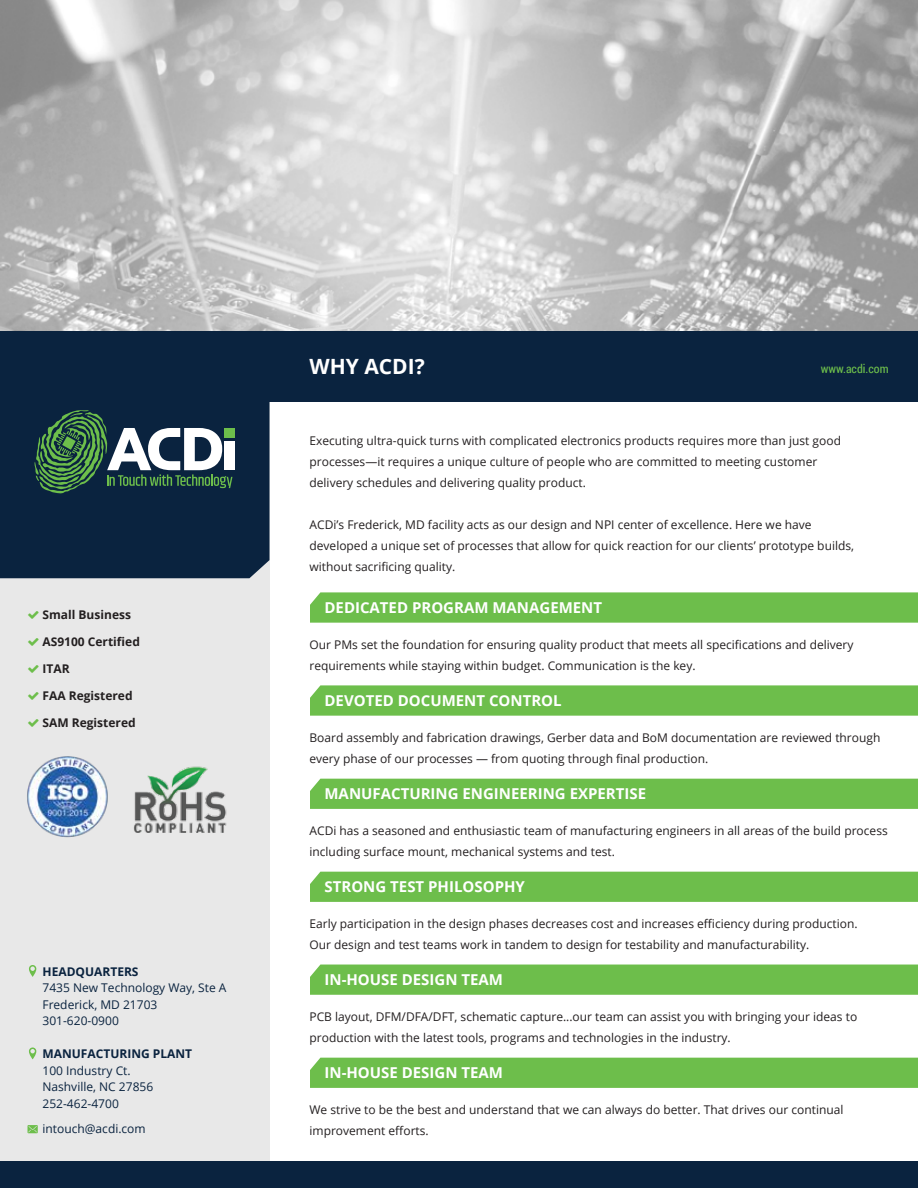
<style>
.page{position:relative;width:918px;height:1188px;background:#fff}
.page>*{position:absolute;margin:0;border:0;box-sizing:border-box;transform-origin:0 0}
.t1{font:700 21px "Open Sans";color:#fff}
.t2{font:700 15px "Open Sans";color:#fff}
.t3{font:12px/21px "Open Sans";color:#231f20}
.t4{font:12px/16.5px "Open Sans";color:#0a233f}
.t5{font:700 12px "Open Sans";color:#231f20}
.t6{font:700 12px "Open Sans";color:#0a233f}
.t7{font:12px "Roboto Condensed";color:#6dbe4b}
</style>
<div class="page">
<img style="left:0;top:0;width:918px;height:331px">
<div style="left:310px;top:1058px;width:608px;height:30px;background:#6dbe4b"></div>
<div style="left:310px;top:965px;width:608px;height:30px;background:#6dbe4b"></div>
<div style="left:310px;top:872px;width:608px;height:30px;background:#6dbe4b"></div>
<div style="left:310px;top:779px;width:608px;height:30px;background:#6dbe4b"></div>
<div style="left:310px;top:685px;width:608px;height:31px;background:#6dbe4b"></div>
<div style="left:310px;top:592px;width:608px;height:31px;background:#6dbe4b"></div>
<div style="left:0;top:342px;width:270px;height:837px;background:#e8e8e8"></div>
<div style="left:0;top:1161px;width:918px;height:27px;background:#0a233f"></div>
<svg style="left:27px;top:965px;width:11px;height:169px"></svg>
<div style="left:0;top:331px;width:918px;height:71px;background:#0a233f"></div>
<div style="left:0;top:402px;width:270px;height:176px;background:#0a233f"></div>
<div style="left:225px;top:428px;width:10px;height:10px;background:#6dbe4b"></div>
<div style="left:225px;top:441px;width:10px;height:29px;background:#fff"></div>
<svg style="left:34px;top:410px;width:198px;height:84px;background:#476663"></svg>
<img style="left:134px;top:766px;width:93px;height:67px">
<img style="left:27px;top:756px;width:81px;height:82px">
<p class="t5" style="left:43px;top:606px;width:90px">Small Business</p>
<p class="t5" style="left:43px;top:633px;width:99px">AS9100 Certified</p>
<p class="t5" style="left:43px;top:660px;width:29px">ITAR</p>
<p class="t5" style="left:43px;top:687px;width:92px">FAA Registered</p>
<p class="t5" style="left:43px;top:714px;width:95px">SAM Registered</p>
<p class="t6" style="left:43px;top:963px;width:98px">HEADQUARTERS</p>
<p class="t4" style="left:43px;top:979px;width:186px">7435 New Technology Way, Ste A<br>Frederick, MD 21703<br>301-620-0900</p>
<p class="t6" style="left:43px;top:1046px;width:151px">MANUFACTURING PLANT</p>
<p class="t4" style="left:43px;top:1062px;width:112px">100 Industry Ct.<br>Nashville, NC 27856<br>252-462-4700</p>
<p class="t4" style="left:43px;top:1120px;width:105px">intouch@acdi.com</p>
<h1 class="t1" style="left:309px;top:352px;width:117px">WHY ACDI?</h1>
<p class="t7" style="left:821px;top:360px;width:69px">www.acdi.com</p>
<p class="t3" style="left:310px;top:430px;width:533px">Executing ultra-quick turns with complicated electronics products requires more than just good processes—it requires a unique culture of people who are committed to meeting customer delivery schedules and delivering quality product.</p>
<p class="t3" style="left:310px;top:514px;width:546px">ACDi’s Frederick, MD facility acts as our design and NPI center of excellence. Here we have developed a unique set of processes that allow for quick reaction for our clients’ prototype builds, without sacrificing quality.</p>
<p class="t2" style="left:325px;top:597px;width:279px">DEDICATED PROGRAM MANAGEMENT</p>
<p class="t3" style="left:310px;top:634px;width:546px">Our PMs set the foundation for ensuring quality product that meets all specifications and delivery requirements while staying within budget. Communication is the key.</p>
<p class="t2" style="left:325px;top:690px;width:239px">DEVOTED DOCUMENT CONTROL</p>
<p class="t3" style="left:310px;top:727px;width:572px">Board assembly and fabrication drawings, Gerber data and BoM documentation are reviewed through every phase of our processes — from quoting through final production.</p>
<p class="t2" style="left:325px;top:783px;width:323px">MANUFACTURING ENGINEERING EXPERTISE</p>
<p class="t3" style="left:310px;top:820px;width:580px">ACDi has a seasoned and enthusiastic team of manufacturing engineers in all areas of the build process including surface mount, mechanical systems and test.</p>
<p class="t2" style="left:325px;top:876px;width:202px">STRONG TEST PHILOSOPHY</p>
<p class="t3" style="left:310px;top:913px;width:550px">Early participation in the design phases decreases cost and increases efficiency during production.<br>Our design and test teams work in tandem to design for testability and manufacturability.</p>
<p class="t2" style="left:325px;top:969px;width:180px">IN-HOUSE DESIGN TEAM</p>
<p class="t3" style="left:310px;top:1006px;width:549px">PCB layout, DFM/DFA/DFT, schematic capture...our team can assist you with bringing your ideas to production with the latest tools, programs and technologies in the industry.</p>
<p class="t2" style="left:325px;top:1062px;width:180px">IN-HOUSE DESIGN TEAM</p>
<p class="t3" style="left:310px;top:1099px;width:535px">We strive to be the best and understand that we can always do better. That drives our continual improvement efforts.</p>
</div>
